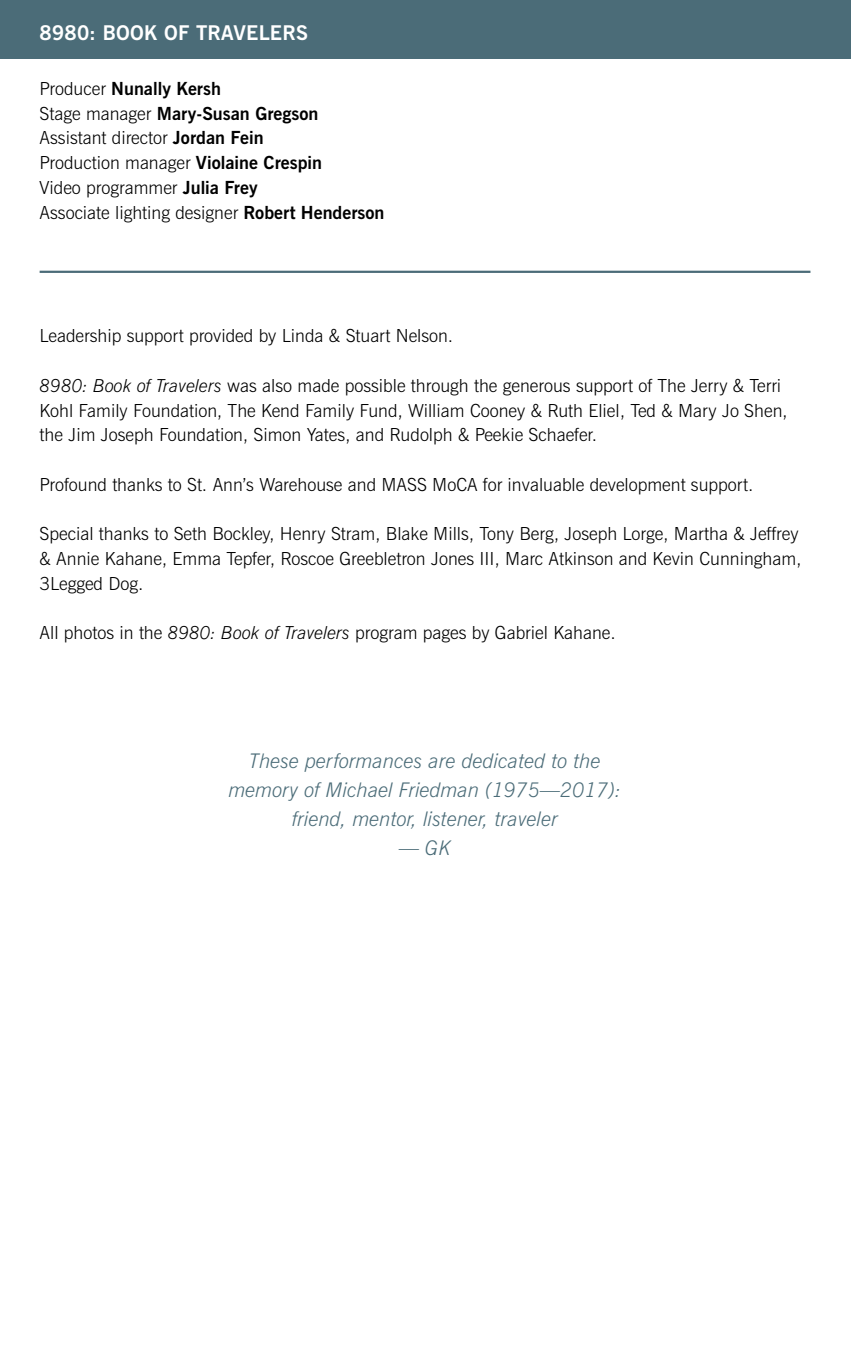
<style>
.page{position:relative;width:851px;height:1357px;background:#fff}
.page>*{position:absolute;margin:0;border:0;box-sizing:border-box;transform-origin:0 0}
.t1{font:italic 300 20.25px/29.2px "News Gothic BT";color:#4b6c78;text-align:center}
.t2{font:700 20.25px "News Gothic BT";letter-spacing:.01em;color:#fff}
.t3{font:300 18px/24.8px "News Gothic BT";color:#000}
.s1{font-weight:700}
.s2{font-style:italic}
</style>
<div class="page">
<div style="left:0;top:0;width:850px;height:59px;background:#4b6c78"></div>
<hr style="left:40px;top:271px;width:770px;height:2px;background:#4b6c78">
<p class="t2" style="left:40px;top:20px;width:270px">8980: BOOK OF TRAVELERS</p>
<p class="t3" style="left:40px;top:76px;width:346px">Producer <span class="s1">Nunally Kersh<br></span>Stage manager <span class="s1">Mary-Susan Gregson </span>Assistant director <span class="s1">Jordan Fein<br></span>Production manager <span class="s1">Violaine Crespin<br></span>Video programmer <span class="s1">Julia Frey<br></span>Associate lighting designer <span class="s1">Robert Henderson</span></p>
<p class="t3" style="left:40px;top:323px;width:415px">Leadership support provided by Linda &amp; Stuart Nelson.</p>
<p class="t3" style="left:40px;top:373px;width:749px"><span class="s2">8980: Book of Travelers</span> was also made possible through the generous support of The Jerry &amp; Terri<br>Kohl Family Foundation, The Kend Family Fund, William Cooney &amp; Ruth Eliel, Ted &amp; Mary Jo Shen, the Jim Joseph Foundation, Simon Yates, and Rudolph &amp; Peekie Schaefer.</p>
<p class="t3" style="left:40px;top:472px;width:715px">Profound thanks to St. Ann’s Warehouse and MASS MoCA for invaluable development support.</p>
<p class="t3" style="left:40px;top:521px;width:763px">Special thanks to Seth Bockley, Henry Stram, Blake Mills, Tony Berg, Joseph Lorge, Martha &amp; Jeffrey &amp; Annie Kahane, Emma Tepfer, Roscoe Greebletron Jones III, Marc Atkinson and Kevin Cunningham,<br>3Legged Dog.</p>
<p class="t3" style="left:40px;top:620px;width:577px">All photos in the <span class="s2">8980: Book of Travelers</span> program pages by Gabriel Kahane.</p>
<p class="t1" style="left:229px;top:746px;width:394px">These performances are dedicated to the memory of Michael Friedman (1975—2017): friend, mentor, listener, traveler</p>
<p class="t1" style="left:399px;top:833px;width:54px">— GK</p>
</div>
